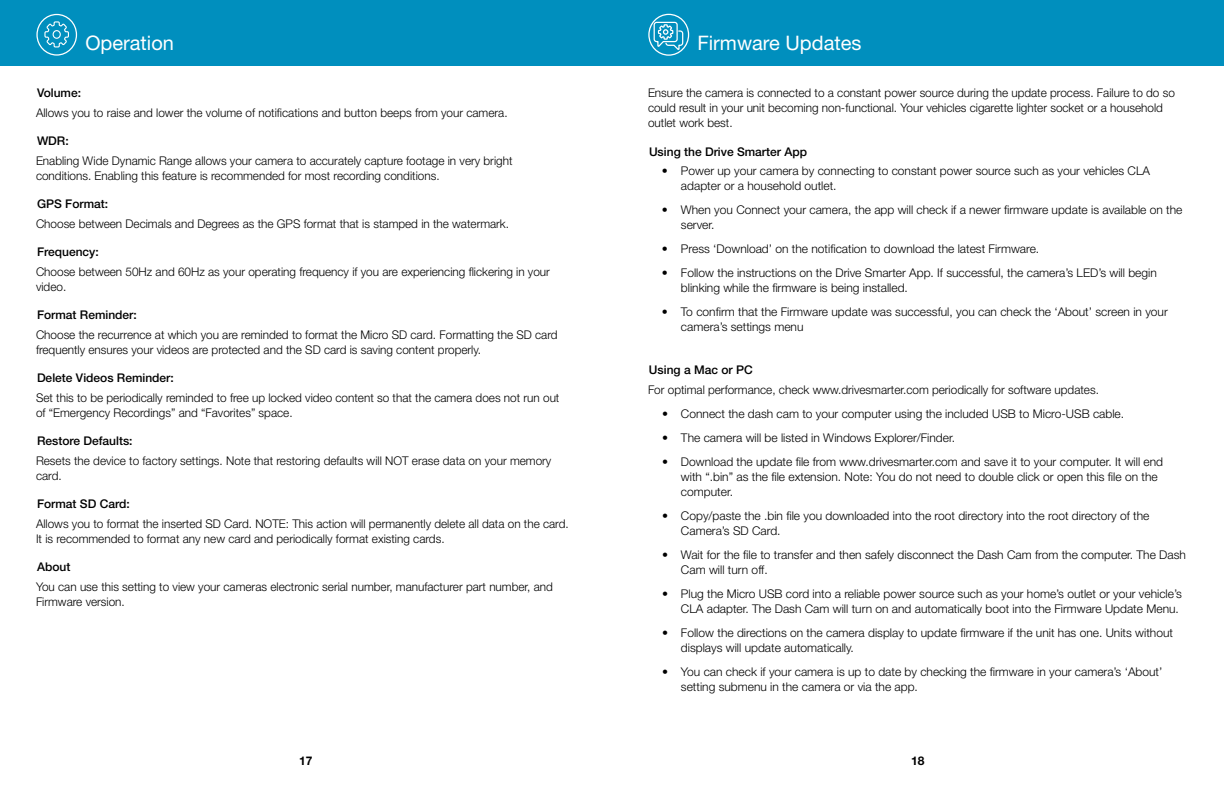
<style>
.page{position:relative;width:1224px;height:792px;background:#fff}
.page>*{position:absolute;margin:0;border:0;box-sizing:border-box;transform-origin:0 0}
.t1{font:20px "Helvetica Neue LT Std";color:#fff}
.t2{font:300 12px/15px "Helvetica Neue LT Std";color:#000}
.t3{font:500 12px "Helvetica Neue LT Std";color:#000}
.t4{font:700 12px "Helvetica Neue LT Std";color:#000}
</style>
<div class="page">
<div style="left:0;top:0;width:1224px;height:65px;background:#008fbe"></div>
<svg style="left:37px;top:14px;width:39px;height:41px"></svg>
<div style="left:36px;top:14px;width:41px;height:42px;border:1px solid #fff;border-radius:50%"></div>
<svg style="left:44px;top:21px;width:26px;height:27px"></svg>
<div style="left:53px;top:30px;width:8px;height:9px;border:1px solid #fff;border-radius:50%"></div>
<svg style="left:649px;top:14px;width:40px;height:41px"></svg>
<div style="left:648px;top:14px;width:41px;height:42px;border:1px solid #fff;border-radius:50%"></div>
<svg style="left:653px;top:21px;width:31px;height:30px"></svg>
<h1 class="t1" style="left:85px;top:31px;width:90px">Operation</h1>
<h1 class="t1" style="left:697px;top:31px;width:166px">Firmware Updates</h1>
<p class="t3" style="left:37px;top:86px;width:46px">Volume:</p>
<p class="t2" style="left:36px;top:105px;width:473px">Allows you to raise and lower the volume of notifications and button beeps from your camera.</p>
<p class="t3" style="left:37px;top:134px;width:33px">WDR:</p>
<p class="t2" style="left:36px;top:153px;width:478px">Enabling Wide Dynamic Range allows your camera to accurately capture footage in very bright conditions. Enabling this feature is recommended for most recording conditions.</p>
<p class="t3" style="left:37px;top:197px;width:73px">GPS Format:</p>
<p class="t2" style="left:36px;top:216px;width:475px">Choose between Decimals and Degrees as the GPS format that is stamped in the watermark.</p>
<p class="t3" style="left:37px;top:245px;width:63px">Frequency:</p>
<p class="t2" style="left:36px;top:264px;width:515px">Choose between 50Hz and 60Hz as your operating frequency if you are experiencing flickering in your video.</p>
<p class="t3" style="left:37px;top:308px;width:101px">Format Reminder:</p>
<p class="t2" style="left:36px;top:327px;width:523px">Choose the recurrence at which you are reminded to format the Micro SD card. Formatting the SD card frequently ensures your videos are protected and the SD card is saving content properly.</p>
<p class="t3" style="left:37px;top:371px;width:138px">Delete Videos Reminder:</p>
<p class="t2" style="left:36px;top:390px;width:525px">Set this to be periodically reminded to free up locked video content so that the camera does not run out of “Emergency Recordings” and “Favorites” space.</p>
<p class="t3" style="left:37px;top:434px;width:97px">Restore Defaults:</p>
<p class="t2" style="left:36px;top:453px;width:517px">Resets the device to factory settings. Note that restoring defaults will NOT erase data on your memory card.</p>
<p class="t3" style="left:37px;top:497px;width:94px">Format SD Card:</p>
<p class="t2" style="left:36px;top:516px;width:534px">Allows you to format the inserted SD Card. NOTE: This action will permanently delete all data on the card.<br>It is recommended to format any new card and periodically format existing cards.</p>
<p class="t3" style="left:37px;top:560px;width:35px">About</p>
<p class="t2" style="left:36px;top:579px;width:518px">You can use this setting to view your cameras electronic serial number, manufacturer part number, and<br>Firmware version.</p>
<p class="t2" style="left:648px;top:85px;width:528px">Ensure the camera is connected to a constant power source during the update process. Failure to do so could result in your unit becoming non-functional. Your vehicles cigarette lighter socket or a household outlet work best.</p>
<p class="t3" style="left:649px;top:144px;width:160px">Using the Drive Smarter App</p>
<p class="t2" style="left:681px;top:163px;width:471px;text-indent:-19px">• Power up your camera by connecting to constant power source such as your vehicles CLA adapter or a household outlet.</p>
<p class="t2" style="left:681px;top:202px;width:503px;text-indent:-19px">• When you Connect your camera, the app will check if a newer firmware update is available on the server.</p>
<p class="t2" style="left:662px;top:241px;width:379px">• Press ‘Download’ on the notification to download the latest Firmware.</p>
<p class="t2" style="left:681px;top:265px;width:477px;text-indent:-19px">• Follow the instructions on the Drive Smarter App. If successful, the camera’s LED’s will begin blinking while the firmware is being installed.</p>
<p class="t2" style="left:681px;top:304px;width:488px;text-indent:-19px">• To confirm that the Firmware update was successful, you can check the ‘About’ screen in your camera’s settings menu</p>
<p class="t3" style="left:649px;top:363px;width:105px">Using a Mac or PC</p>
<p class="t2" style="left:648px;top:382px;width:452px">For optimal performance, check www.drivesmarter.com periodically for software updates.</p>
<p class="t2" style="left:662px;top:406px;width:464px">• Connect the dash cam to your computer using the included USB to Micro-USB cable.</p>
<p class="t2" style="left:662px;top:430px;width:295px">• The camera will be listed in Windows Explorer/Finder.</p>
<p class="t2" style="left:681px;top:454px;width:484px;text-indent:-19px">• Download the update file from www.drivesmarter.com and save it to your computer. It will end with “.bin” as the file extension. Note: You do not need to double click or open this file on the computer.</p>
<p class="t2" style="left:681px;top:508px;width:470px;text-indent:-19px">• Copy/paste the .bin file you downloaded into the root directory into the root directory of the<br>Camera’s SD Card.</p>
<p class="t2" style="left:681px;top:547px;width:506px;text-indent:-19px">• Wait for the file to transfer and then safely disconnect the Dash Cam from the computer. The Dash<br>Cam will turn off.</p>
<p class="t2" style="left:662px;top:586px;width:521px;text-align:right">• Plug the Micro USB cord into a reliable power source such as your home’s outlet or your vehicle’s<br>CLA adapter. The Dash Cam will turn on and automatically boot into the Firmware Update Menu.</p>
<p class="t2" style="left:681px;top:625px;width:494px;text-indent:-19px">• Follow the directions on the camera display to update firmware if the unit has one. Units without displays will update automatically.</p>
<p class="t2" style="left:681px;top:664px;width:483px;text-indent:-19px">• You can check if your camera is up to date by checking the firmware in your camera’s ‘About’ setting submenu in the camera or via the app.</p>
<p class="t4" style="left:299px;top:753px;width:15px">17</p>
<p class="t4" style="left:911px;top:753px;width:15px">18</p>
</div>
